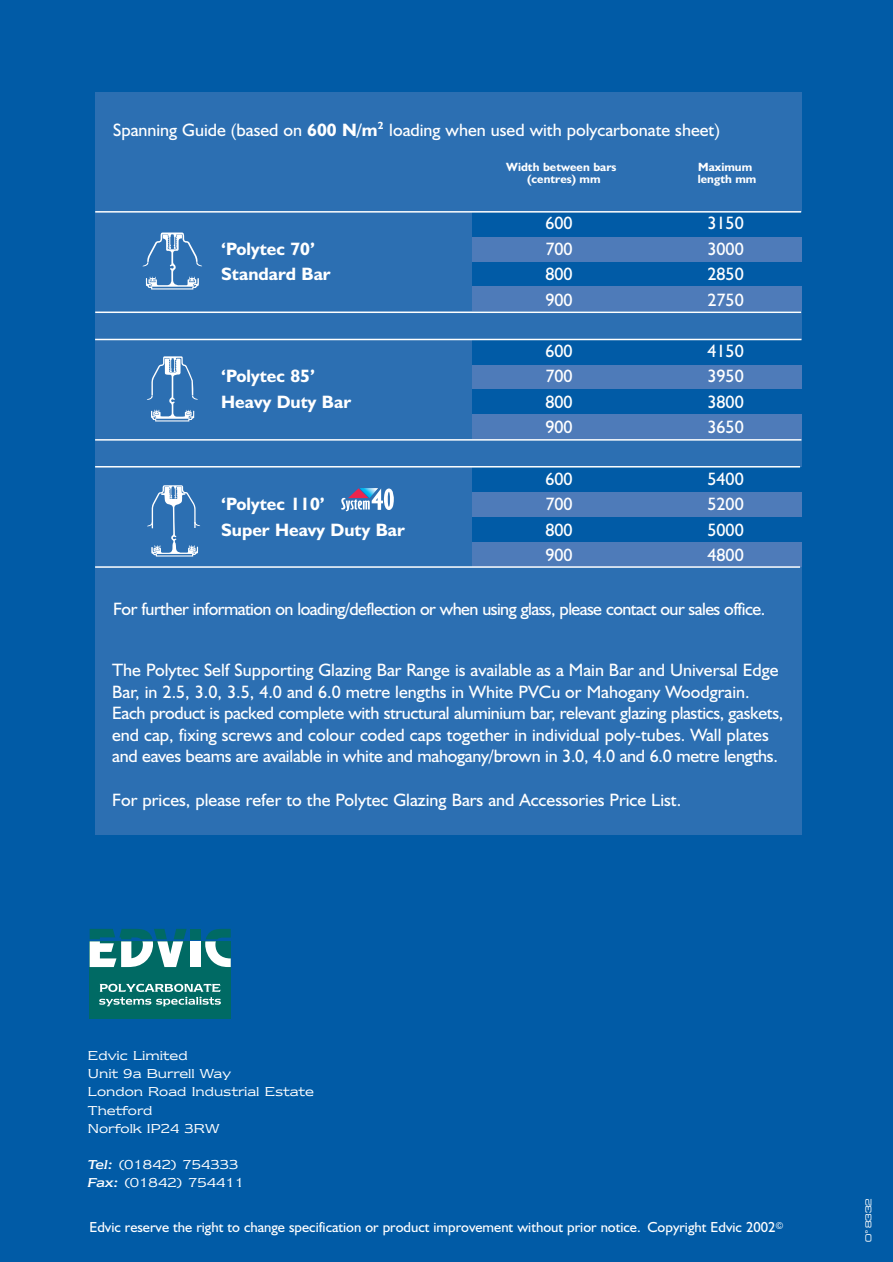
<style>
.page{position:relative;width:893px;height:1262px;background:#fff}
.page>*{position:absolute;margin:0;border:0;box-sizing:border-box;transform-origin:0 0}
.t1{font:18px/21.6px "Humanist 521 BT";color:#fff}
.t2{font:18px "Humanist 521 BT";letter-spacing:-.03em;color:#fff}
.t3{font:700 18px "Humanist 521 BT";color:#fff}
.t4{font:15px/18px "Newtext IT Cby BT";color:#fff}
.t5{font:14.55px "Humanist 521 BT";color:#fff}
.t6{font:700 12px "Humanist 521 BT";color:#fff}
.t7{font:9px "Microgramma D Medi Exte";color:#fff}
.s1{font-weight:700}
.s2{font-style:italic}
</style>
<div class="page">
<div style="left:0;top:0;width:892px;height:1262px;background:#015ba6"></div>
<div style="left:95px;top:92px;width:706px;height:742px;background:#2c6fb2"></div>
<div style="left:90px;top:941px;width:141px;height:77px;background:#006a64"></div>
<svg style="left:90px;top:929px;width:97px;height:38px"></svg>
<div style="left:190px;top:941px;width:10px;height:26px;background:#fff"></div>
<div style="left:190px;top:929px;width:10px;height:10px;background:#006a64"></div>
<svg style="left:205px;top:929px;width:26px;height:38px"></svg>
<svg style="left:99px;top:983px;width:122px;height:23px"></svg>
<div style="left:471px;top:212px;width:330px;height:25px;background:#015ba6"></div>
<div style="left:471px;top:237px;width:330px;height:25px;background:#4e7bb9"></div>
<div style="left:471px;top:262px;width:330px;height:25px;background:#015ba6"></div>
<div style="left:471px;top:287px;width:330px;height:24px;background:#4e7bb9"></div>
<div style="left:471px;top:340px;width:330px;height:25px;background:#015ba6"></div>
<div style="left:471px;top:365px;width:330px;height:24px;background:#4e7bb9"></div>
<div style="left:471px;top:389px;width:330px;height:25px;background:#015ba6"></div>
<div style="left:471px;top:414px;width:330px;height:25px;background:#4e7bb9"></div>
<div style="left:471px;top:467px;width:330px;height:25px;background:#015ba6"></div>
<div style="left:471px;top:492px;width:330px;height:25px;background:#4e7bb9"></div>
<div style="left:471px;top:517px;width:330px;height:24px;background:#015ba6"></div>
<div style="left:471px;top:541px;width:330px;height:25px;background:#4e7bb9"></div>
<svg style="left:142px;top:232px;width:60px;height:57px"></svg>
<svg style="left:147px;top:356px;width:51px;height:65px"></svg>
<svg style="left:147px;top:485px;width:53px;height:71px"></svg>
<hr style="left:95px;top:211px;width:706px;height:2px;background:#fff">
<hr style="left:95px;top:339px;width:706px;height:1px;background:#fff">
<hr style="left:95px;top:311px;width:706px;height:2px;background:#fff">
<hr style="left:95px;top:439px;width:706px;height:1px;background:#fff">
<hr style="left:95px;top:466px;width:705px;height:1px;background:#fff">
<hr style="left:95px;top:566px;width:705px;height:2px;background:#fff">
<svg style="left:341px;top:488px;width:53px;height:23px"></svg>
<p class="t1" style="left:113px;top:121px;width:608px">Spanning Guide (based on <span class="s1">600 N/m</span><sup>2</sup> loading when used with polycarbonate sheet)</p>
<p class="t6" style="left:506px;top:163px;width:112px">Width between bars</p>
<p class="t6" style="left:698px;top:163px;width:55px">Maximum</p>
<p class="t6" style="left:527px;top:175px;width:75px">(centres) mm</p>
<p class="t6" style="left:697px;top:175px;width:60px">length mm</p>
<p class="t1" style="left:545px;top:214px;width:29px">600</p>
<p class="t1" style="left:707px;top:214px;width:38px">3150</p>
<p class="t3" style="left:221px;top:242px;width:95px">‘Polytec 70’</p>
<p class="t1" style="left:545px;top:240px;width:29px">700</p>
<p class="t1" style="left:707px;top:240px;width:38px">3000</p>
<p class="t3" style="left:221px;top:268px;width:111px">Standard Bar</p>
<p class="t1" style="left:545px;top:265px;width:29px">800</p>
<p class="t1" style="left:707px;top:265px;width:38px">2850</p>
<p class="t1" style="left:545px;top:291px;width:29px">900</p>
<p class="t1" style="left:707px;top:291px;width:38px">2750</p>
<p class="t1" style="left:545px;top:342px;width:29px">600</p>
<p class="t1" style="left:707px;top:342px;width:38px">4150</p>
<p class="t3" style="left:221px;top:370px;width:95px">‘Polytec 85’</p>
<p class="t1" style="left:545px;top:367px;width:29px">700</p>
<p class="t1" style="left:707px;top:367px;width:38px">3950</p>
<p class="t3" style="left:221px;top:395px;width:131px">Heavy Duty Bar</p>
<p class="t1" style="left:545px;top:393px;width:29px">800</p>
<p class="t1" style="left:707px;top:393px;width:38px">3800</p>
<p class="t1" style="left:545px;top:418px;width:29px">900</p>
<p class="t1" style="left:707px;top:418px;width:38px">3650</p>
<p class="t1" style="left:545px;top:469px;width:29px">600</p>
<p class="t1" style="left:707px;top:469px;width:38px">5400</p>
<p class="t3" style="left:221px;top:497px;width:105px">‘Polytec 110’</p>
<p class="t1" style="left:545px;top:495px;width:29px">700</p>
<p class="t1" style="left:707px;top:495px;width:38px">5200</p>
<p class="t3" style="left:221px;top:523px;width:185px">Super Heavy Duty Bar</p>
<p class="t1" style="left:545px;top:520px;width:29px">800</p>
<p class="t1" style="left:707px;top:520px;width:38px">5000</p>
<p class="t1" style="left:545px;top:546px;width:29px">900</p>
<p class="t1" style="left:707px;top:546px;width:38px">4800</p>
<p class="t2" style="left:113px;top:602px;width:653px">For further information on loading/deflection or when using glass, please contact our sales office.</p>
<p class="t1" style="left:112px;top:661px;width:672px">The Polytec Self Supporting Glazing Bar Range is available as a Main Bar and Universal Edge Bar, in 2.5, 3.0, 3.5, 4.0 and 6.0 metre lengths in White PVCu or Mahogany Woodgrain.<br>Each product is packed complete with structural aluminium bar, relevant glazing plastics, gaskets, end cap, fixing screws and colour coded caps together in individual poly-tubes. Wall plates and eaves beams are available in white and mahogany/brown in 3.0, 4.0 and 6.0 metre lengths.</p>
<p class="t1" style="left:112px;top:790px;width:570px">For prices, please refer to the Polytec Glazing Bars and Accessories Price List.</p>
<p class="t4" style="left:88px;top:1046px;width:227px">Edvic Limited<br>Unit 9a Burrell Way<br>London Road Industrial Estate<br>Thetford<br>Norfolk IP24 3RW</p>
<p class="t4" style="left:88px;top:1154px;width:158px"><span class="s2">Tel:</span> (01842) 754333<br><span class="s2">Fax:</span> (01842) 754411</p>
<p class="t5" style="left:89px;top:1221px;width:695px">Edvic reserve the right to change specification or product improvement without prior notice. Copyright Edvic 2002<sup>©</sup></p>
<p class="t7" style="left:865px;top:1242px;width:46px;rotate:-90deg">O° 8332</p>
</div>
